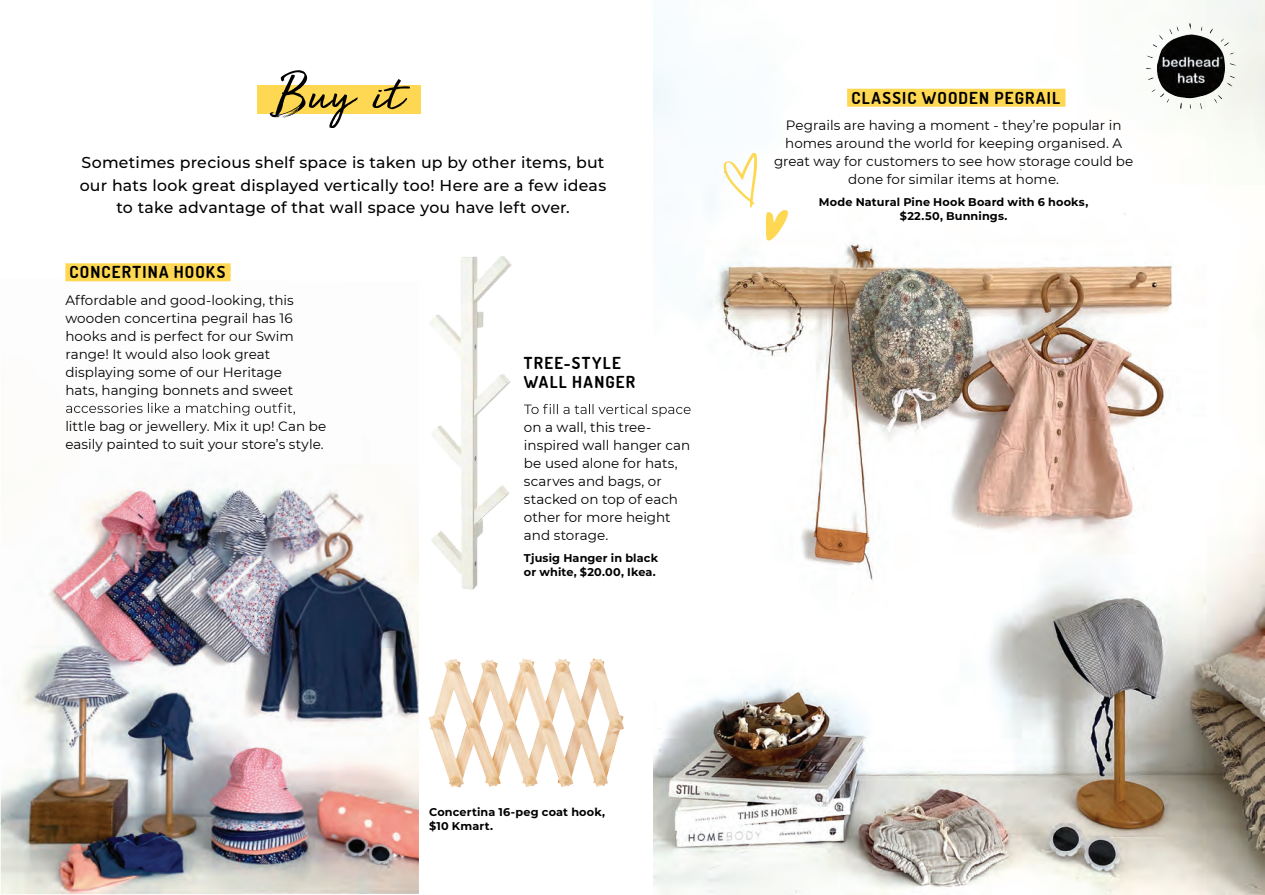
<style>
.page{position:relative;width:1265px;height:895px;background:#fff}
.page>*{position:absolute;margin:0;border:0;box-sizing:border-box;transform-origin:0 0}
.t1{font:54.9px "Golden Plains";color:#000}
.t2{font:700 16.5px/18px "Dosis";letter-spacing:.075em;color:#000}
.t3{font:500 15.75px/22.5px "Montserrat";letter-spacing:.015em;color:#000;text-align:center}
.t4{font:13.5px/18px "Montserrat";color:#000}
.t5{font:700 11.25px/13.5px "Montserrat";letter-spacing:.01em;color:#000}
</style>
<div class="page">
<img style="left:1px;top:281px;width:418px;height:613px">
<img style="left:408px;top:648px;width:216px;height:153px">
<img style="left:653px;top:1px;width:611px;height:892px">
<img style="left:1146px;top:23px;width:89px;height:86px">
<div style="left:65px;top:263px;width:166px;height:18px;background:#fed753"></div>
<svg style="left:66px;top:403px;width:229px;height:12px"></svg>
<div style="left:257px;top:85px;width:163px;height:29px;background:#fed753"></div>
<div style="left:847px;top:89px;width:218px;height:18px;background:#fed753"></div>
<img style="left:414px;top:256px;width:98px;height:339px">
<svg style="left:723px;top:153px;width:34px;height:54px"></svg>
<svg style="left:765px;top:210px;width:23px;height:30px"></svg>
<svg style="left:524px;top:404px;width:166px;height:12px"></svg>
<h1 class="t1" style="left:274px;top:57px;width:131px">Buy it</h1>
<p class="t3" style="left:80px;top:151px;width:528px">Sometimes precious shelf space is taken up by other items, but our hats look great displayed vertically too! Here are a few ideas to take advantage of that wall space you have left over.</p>
<p class="t2" style="left:70px;top:262px;width:157px">CONCERTINA HOOKS</p>
<p class="t4" style="left:65px;top:290px;width:230px">Affordable and good-looking, this wooden concertina pegrail has 16 hooks and is perfect for our Swim range! It would also look great displaying some of our Heritage hats, hanging bonnets and sweet</p>
<p class="t4" style="left:65px;top:416px;width:262px">little bag or jewellery. Mix it up! Can be easily painted to suit your store’s style.</p>
<p class="t2" style="left:524px;top:353px;width:113px">TREE-STYLE<br>WALL HANGER</p>
<p class="t4" style="left:524px;top:417px;width:168px">on a wall, this tree&shy;inspired wall hanger can be used alone for hats, scarves and bags, or stacked on top of each other for more height and storage.</p>
<p class="t5" style="left:524px;top:550px;width:136px">Tjusig Hanger in black or white, $20.00, Ikea.</p>
<p class="t2" style="left:851px;top:88px;width:210px">CLASSIC WOODEN PEGRAIL</p>
<p class="t4" style="left:774px;top:116px;width:361px;text-align:center">Pegrails are having a moment - they’re popular in homes around the world for keeping organised. A great way for customers to see how storage could be done for similar items at home.</p>
<p class="t5" style="left:819px;top:195px;width:271px;text-align:center">Mode Natural Pine Hook Board with 6 hooks, $22.50, Bunnings.</p>
<p class="t5" style="left:429px;top:804px;width:177px">Concertina 16-peg coat hook, $10 Kmart.</p>
</div>
